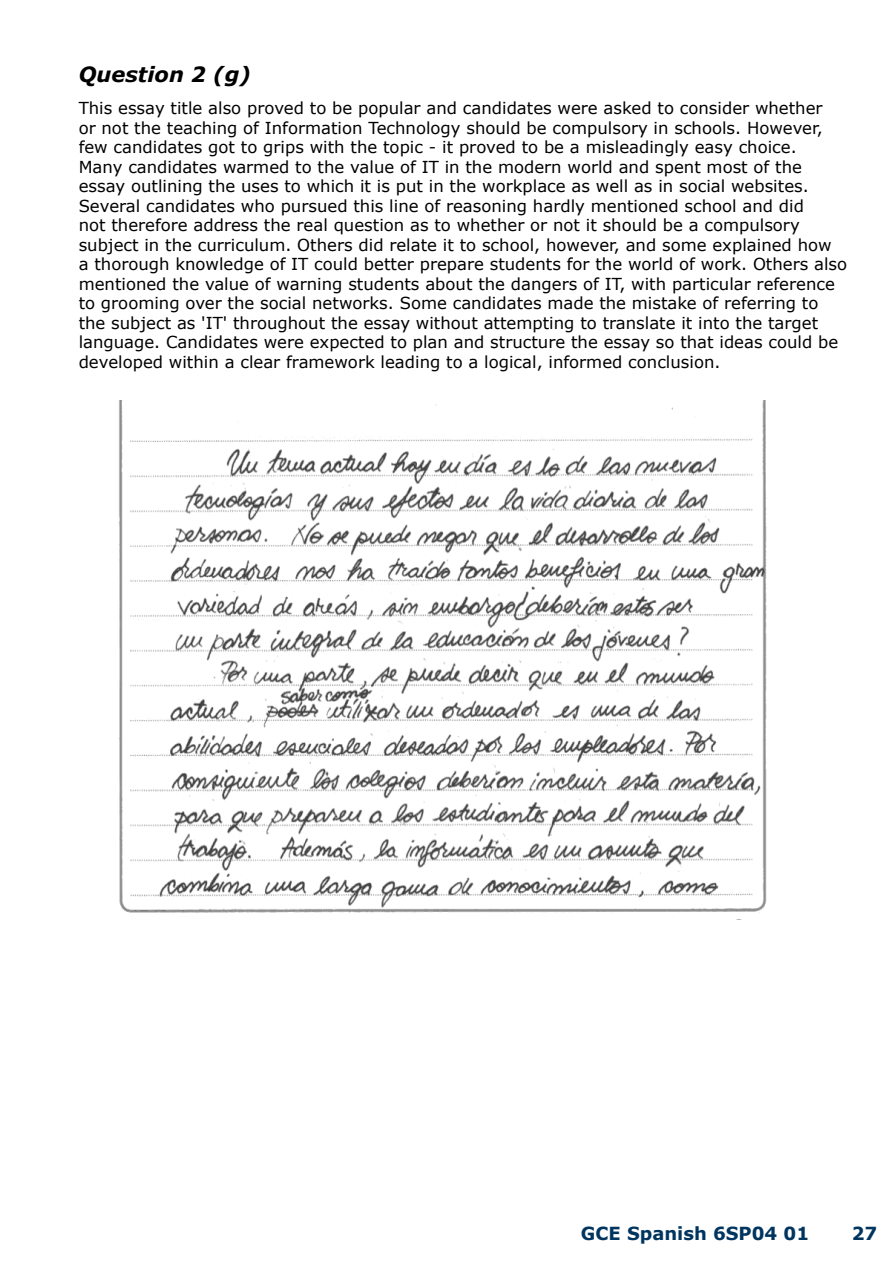
<style>
.page{position:relative;width:893px;height:1263px;background:#fff}
.page>*{position:absolute;margin:0;border:0;box-sizing:border-box;transform-origin:0 0}
.t1{font:italic 700 21px "Verdana";color:#000}
.t2{font:700 18px "Verdana";color:#00355f}
.t3{font:16.5px/19.5px "Verdana";color:#000}
</style>
<div class="page">
<img style="left:119px;top:400px;width:648px;height:513px">
<p class="t1" style="left:79px;top:61px;width:174px">Question 2 (g)</p>
<p class="t3" style="left:79px;top:99px;width:770px">This essay title also proved to be popular and candidates were asked to consider whether<br>or not the teaching of Information Technology should be compulsory in schools. However, few candidates got to grips with the topic - it proved to be a misleadingly easy choice.<br>Many candidates warmed to the value of IT in the modern world and spent most of the essay outlining the uses to which it is put in the workplace as well as in social websites.<br>Several candidates who pursued this line of reasoning hardly mentioned school and did<br>not therefore address the real question as to whether or not it should be a compulsory subject in the curriculum. Others did relate it to school, however, and some explained how<br>a thorough knowledge of IT could better prepare students for the world of work. Others also mentioned the value of warning students about the dangers of IT, with particular reference to grooming over the social networks. Some candidates made the mistake of referring to the subject as 'IT' throughout the essay without attempting to translate it into the target language. Candidates were expected to plan and structure the essay so that ideas could be developed within a clear framework leading to a logical, informed conclusion.</p>
<p class="t2" style="left:581px;top:1222px;width:230px">GCE Spanish 6SP04 01</p>
<p class="t2" style="left:852px;top:1222px;width:27px">27</p>
</div>
